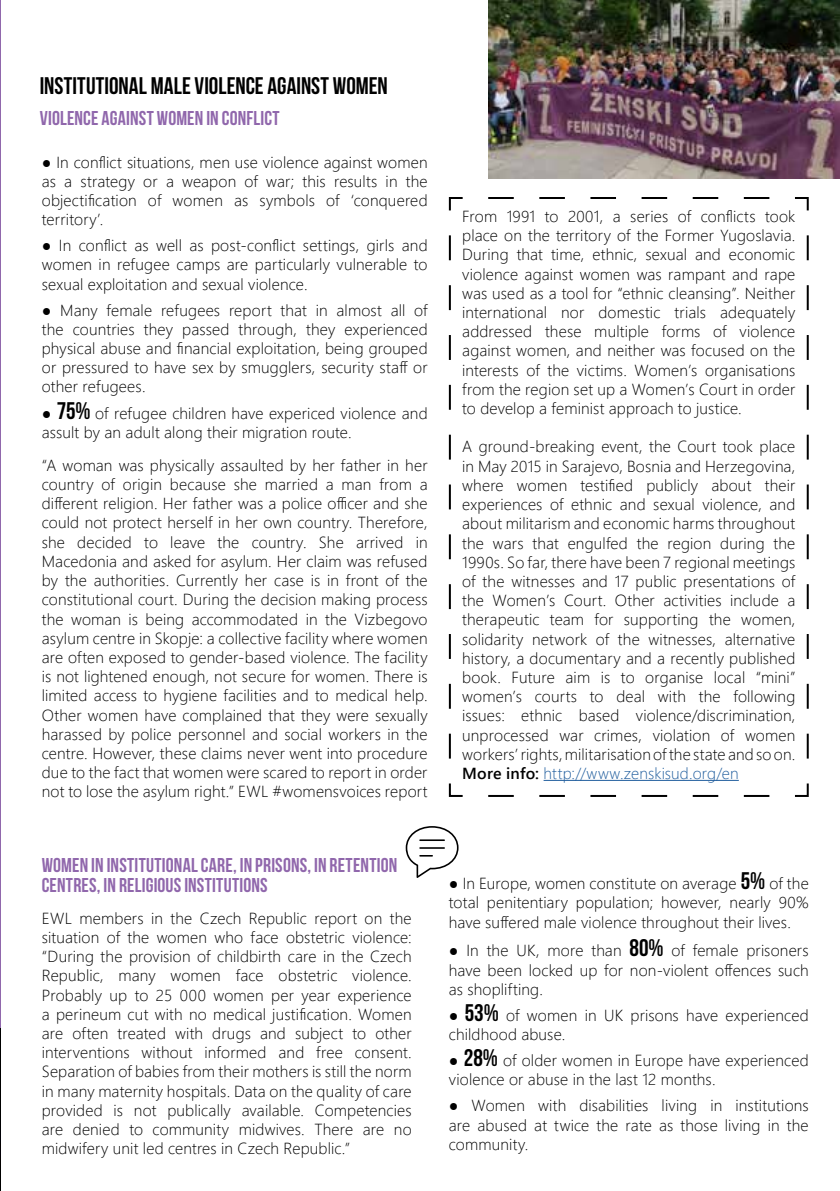
<style>
.page{position:relative;width:840px;height:1191px;background:#fff}
.page>*{position:absolute;margin:0;border:0;box-sizing:border-box;transform-origin:0 0}
.t1{font:24px "Bebas Neue";color:#000}
.t2{font:20px/20px "Bebas Neue";letter-spacing:.01em;color:#9067ac}
.t3{font:300 16px/19.2px "Segoe UI";letter-spacing:.01em;color:#000;text-align:justify}
.s1{font-family:"Bebas Neue";font-weight:400;font-size:24px}
.s2{font-weight:600}
.s3{color:#215e9e}
</style>
<div class="page">
<hr style="left:0;top:0;width:1px;height:1191px;background:#9067ac">
<img style="left:0;top:1028px;width:1px;height:163px">
<svg style="left:448px;top:197px;width:361px;height:600px"></svg>
<img style="left:488px;top:0;width:351px;height:178px">
<svg style="left:405px;top:826px;width:53px;height:52px"></svg>
<h1 class="t1" style="left:40px;top:73px;width:349px">INSTITUTIONAL MALE VIOLENCE AGAINST WOMEN</h1>
<p class="t2" style="left:40px;top:108px;width:241px">VIOLENCE AGAINST WOMEN IN CONFLICT</p>
<p class="t3" style="left:42px;top:151px;width:387px">● In conflict situations, men use violence against women as a strategy or a weapon of war; this results in the objectification of women as symbols of ‘conquered territory’.</p>
<p class="t3" style="left:42px;top:234px;width:387px">● In conflict as well as post-conflict settings, girls and women in refugee camps are particularly vulnerable to sexual exploitation and sexual violence.</p>
<p class="t3" style="left:42px;top:299px;width:387px">● Many female refugees report that in almost all of the countries they passed through, they experienced physical abuse and financial exploitation, being grouped or pressured to have sex by smugglers, security staff or other refugees.</p>
<p class="t3" style="left:42px;top:402px;width:387px">● <span class="s1">75%</span> of refugee children have expericed violence and assult by an adult along their migration route.</p>
<p class="t3" style="left:42px;top:454px;width:387px">“A woman was physically assaulted by her father in her country of origin because she married a man from a different religion. Her father was a police officer and she could not protect herself in her own country. Therefore, she decided to leave the country. She arrived in Macedonia and asked for asylum. Her claim was refused by the authorities. Currently her case is in front of the constitutional court. During the decision making process the woman is being accommodated in the Vizbegovo asylum centre in Skopje: a collective facility where women are often exposed to gender-based violence. The facility is not lightened enough, not secure for women. There is limited access to hygiene facilities and to medical help.<br>Other women have complained that they were sexually harassed by police personnel and social workers in the centre. However, these claims never went into procedure due to the fact that women were scared to report in order not to lose the asylum right.” EWL #womensvoices report</p>
<p class="t3" style="left:462px;top:205px;width:334px">From 1991 to 2001, a series of conflicts took place on the territory of the Former Yugoslavia.<br>During that time, ethnic, sexual and economic violence against women was rampant and rape was used as a tool for “ethnic cleansing”. Neither international nor domestic trials adequately addressed these multiple forms of violence against women, and neither was focused on the interests of the victims. Women’s organisations from the region set up a Women’s Court in order to develop a feminist approach to justice.</p>
<p class="t3" style="left:462px;top:435px;width:334px">A ground-breaking event, the Court took place in May 2015 in Sarajevo, Bosnia and Herzegovina, where women testified publicly about their experiences of ethnic and sexual violence, and about militarism and economic harms throughout the wars that engulfed the region during the 1990s. So far, there have been 7 regional meetings of the witnesses and 17 public presentations of the Women’s Court. Other activities include a therapeutic team for supporting the women, solidarity network of the witnesses, alternative history, a documentary and a recently published book. Future aim is to organise local “mini” women’s courts to deal with the following issues: ethnic based violence/discrimination, unprocessed war crimes, violation of women workers’ rights, militarisation of the state and so on.<br><span class="s2">More info:</span> <span class="s3">http://www.zenskisud.org/en</span></p>
<p class="t2" style="left:42px;top:855px;width:357px">WOMEN IN INSTITUTIONAL CARE, IN PRISONS, IN RETENTION<br>CENTRES, IN RELIGIOUS INSTITUTIONS</p>
<p class="t3" style="left:42px;top:907px;width:371px">EWL members in the Czech Republic report on the situation of the women who face obstetric violence: “During the provision of childbirth care in the Czech Republic, many women face obstetric violence.<br>Probably up to 25 000 women per year experience a perineum cut with no medical justification. Women are often treated with drugs and subject to other interventions without informed and free consent.<br>Separation of babies from their mothers is still the norm in many maternity hospitals. Data on the quality of care provided is not publically available. Competencies are denied to community midwives. There are no midwifery unit led centres in Czech Republic.”</p>
<p class="t3" style="left:448px;top:872px;width:361px">● In Europe, women constitute on average <span class="s1">5%</span> of the total penitentiary population; however, nearly 90% have suffered male violence throughout their lives.</p>
<p class="t3" style="left:448px;top:939px;width:361px">● In the UK, more than <span class="s1">80%</span> of female prisoners have been locked up for non-violent offences such as shoplifting.</p>
<p class="t3" style="left:448px;top:1004px;width:361px">● <span class="s1">53%</span> of women in UK prisons have experienced childhood abuse.</p>
<p class="t3" style="left:448px;top:1049px;width:361px">● <span class="s1">28%</span> of older women in Europe have experienced violence or abuse in the last 12 months.</p>
<p class="t3" style="left:448px;top:1094px;width:361px">● Women with disabilities living in institutions are abused at twice the rate as those living in the community.</p>
</div>
